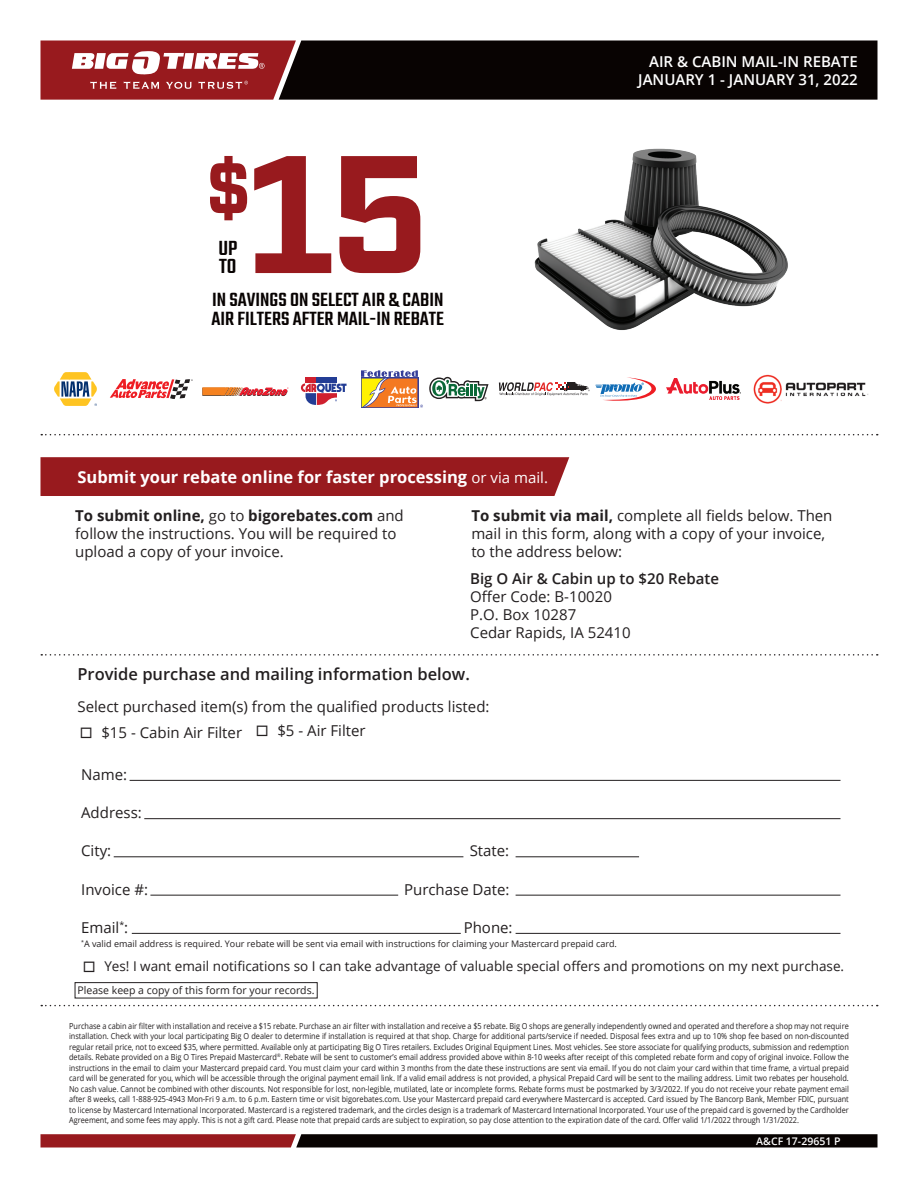
<style>
.page{position:relative;width:918px;height:1188px;background:#fff}
.page>*{position:absolute;margin:0;border:0;box-sizing:border-box;transform-origin:0 0}
.t1{font:700 167.1px "Factoria";color:#981a1e}
.t2{font:700 71.25px "Factoria";color:#981a1e}
.t3{font:500 22.5px/18px "Teko";color:#080302}
.t4{font:500 21px "Teko";color:#080302}
.t5{font:700 16.5px "Open Sans";color:#fff}
.t6{font:600 16.5px "Open Sans";color:#231f20}
.t7{font:15px/18px "Open Sans";color:#231f20}
.t8{font:600 15px/18px "Open Sans";color:#fff;text-align:right}
.t9{font:600 15px "Open Sans";color:#231f20}
.t10{font:13.5px "Open Sans";color:#231f20}
.t11{font:10.5px "Open Sans";color:#231f20}
.t12{font:600 10.5px "Open Sans";color:#fff}
.t13{font:9px "Open Sans";color:#231f20}
.t14{font:8.25px/10.5px "Open Sans";color:#231f20;text-align:justify;scale:.89 1}
.s1{font-weight:400;font-size:15px}
.s2{font-weight:700}
.s3{font-family:"Montserrat";font-size:27px}
</style>
<div class="page">
<svg style="left:40px;top:1134px;width:838px;height:14px;background:#3f1818"></svg>
<svg style="left:41px;top:1005px;width:837px;height:1px"></svg>
<svg style="left:41px;top:654px;width:837px;height:2px"></svg>
<div style="left:40px;top:457px;width:529px;height:39px;background:#981a1e"></div>
<svg style="left:41px;top:434px;width:837px;height:1px"></svg>
<svg style="left:40px;top:40px;width:838px;height:60px;background:#3b1a1a"></svg>
<img style="left:534px;top:148px;width:254px;height:182px">
<svg style="left:54px;top:372px;width:43px;height:34px"></svg>
<svg style="left:110px;top:379px;width:83px;height:20px"></svg>
<svg style="left:202px;top:387px;width:86px;height:10px"></svg>
<svg style="left:300px;top:377px;width:47px;height:28px"></svg>
<svg style="left:361px;top:370px;width:62px;height:38px"></svg>
<svg style="left:429px;top:377px;width:60px;height:24px"></svg>
<svg style="left:499px;top:377px;width:157px;height:24px"></svg>
<img style="left:666px;top:378px;width:75px;height:22px">
<img style="left:753px;top:374px;width:116px;height:30px">
<div style="left:75px;top:982px;width:242px;height:16px;border:1px solid #231f20"></div>
<hr style="left:516px;top:933px;width:325px;height:1px;background:#231f20">
<hr style="left:132px;top:933px;width:329px;height:1px;background:#231f20">
<hr style="left:516px;top:895px;width:325px;height:1px;background:#231f20">
<hr style="left:150px;top:895px;width:248px;height:1px;background:#231f20">
<hr style="left:516px;top:856px;width:123px;height:1px;background:#231f20">
<hr style="left:114px;top:856px;width:349px;height:1px;background:#231f20">
<hr style="left:144px;top:818px;width:697px;height:1px;background:#231f20">
<hr style="left:130px;top:780px;width:711px;height:1px;background:#231f20">
<h2 class="t2" style="left:206px;top:146px;width:46px">$</h2>
<h1 class="t1" style="left:249px;top:115px;width:182px">15</h1>
<h3 class="t4" style="left:211px;top:307px;width:234px">AIR FILTERS AFTER MAIL-IN REBATE</h3>
<h3 class="t3" style="left:218px;top:241px;width:21px">UP<br>TO</h3>
<h3 class="t4" style="left:212px;top:287px;width:233px">IN SAVINGS ON SELECT AIR &amp; CABIN</h3>
<h3 class="t8" style="left:638px;top:52px;width:221px">AIR &amp; CABIN MAIL-IN REBATE<br>JANUARY 1 - JANUARY 31, 2022</h3>
<h3 class="t5" style="left:77px;top:465px;width:472px">Submit your rebate online for faster processing <span class="s1">or via mail.</span></h3>
<h3 class="t7" style="left:75px;top:506px;width:330px"><span class="s2">To submit online,</span> go to <span class="s2">bigorebates.com</span> and follow the instructions. You will be required to upload a copy of your invoice.</h3>
<h3 class="t7" style="left:471px;top:506px;width:363px"><span class="s2">To submit via mail,</span> complete all fields below. Then mail in this form, along with a copy of your invoice, to the address below:</h3>
<h3 class="t9" style="left:470px;top:568px;width:250px">Big O Air &amp; Cabin up to $20 Rebate</h3>
<h3 class="t7" style="left:470px;top:587px;width:162px">Offer Code: B-10020<br>P.O. Box 10287<br>Cedar Rapids, IA 52410</h3>
<h3 class="t6" style="left:77px;top:663px;width:394px">Provide purchase and mailing information below.</h3>
<h3 class="t7" style="left:77px;top:697px;width:414px">Select purchased item(s) from the qualified products listed:</h3>
<h3 class="t7" style="left:78px;top:723px;width:289px"><span class="s3">□</span> $15 - Cabin Air Filter <span class="s3">□</span> $5 - Air Filter</h3>
<h3 class="t7" style="left:81px;top:765px;width:48px">Name:</h3>
<h3 class="t7" style="left:81px;top:803px;width:62px">Address:</h3>
<h3 class="t7" style="left:81px;top:842px;width:32px">City:</h3>
<h3 class="t7" style="left:470px;top:842px;width:41px">State:</h3>
<h3 class="t7" style="left:81px;top:880px;width:68px">Invoice #:</h3>
<h3 class="t7" style="left:404px;top:880px;width:107px">Purchase Date:</h3>
<h3 class="t7" style="left:81px;top:918px;width:49px">Email<sup>*</sup>:</h3>
<h3 class="t7" style="left:464px;top:918px;width:50px">Phone:</h3>
<p class="t13" style="left:81px;top:937px;width:537px"><sup>*</sup>A valid email address is required. Your rebate will be sent via email with instructions for claiming your Mastercard prepaid card.</p>
<h3 class="t10" style="left:81px;top:957px;width:765px"><span class="s3">□</span> Yes! I want email notifications so I can take advantage of valuable special offers and promotions on my next purchase.</h3>
<p class="t11" style="left:77px;top:983px;width:239px">Please keep a copy of this form for your records.</p>
<p class="t14" style="left:69px;top:1020px;width:878px">Purchase a cabin air filter with installation and receive a $15 rebate. Purchase an air filter with installation and receive a $5 rebate. Big O shops are generally independently owned and operated and therefore a shop may not require installation. Check with your local participating Big O dealer to determine if installation is required at that shop. Charge for additional parts/service if needed. Disposal fees extra and up to 10% shop fee based on non-discounted regular retail price, not to exceed $35, where permitted. Available only at participating Big O Tires retailers. Excludes Original Equipment Lines. Most vehicles. See store associate for qualifying products, submission and redemption details. Rebate provided on a Big O Tires Prepaid Mastercard<sup>®</sup>. Rebate will be sent to customer’s email address provided above within 8-10 weeks after receipt of this completed rebate form and copy of original invoice. Follow the instructions in the email to claim your Mastercard prepaid card. You must claim your card within 3 months from the date these instructions are sent via email. If you do not claim your card within that time frame, a virtual prepaid card will be generated for you, which will be accessible through the original payment email link. If a valid email address is not provided, a physical Prepaid Card will be sent to the mailing address. Limit two rebates per household.<br>No cash value. Cannot be combined with other discounts. Not responsible for lost, non-legible, mutilated, late or incomplete forms. Rebate forms must be postmarked by 3/3/2022. If you do not receive your rebate payment email after 8 weeks, call 1-888-925-4943 Mon-Fri 9 a.m. to 6 p.m. Eastern time or visit bigorebates.com. Use your Mastercard prepaid card everywhere Mastercard is accepted. Card issued by The Bancorp Bank, Member FDIC, pursuant to license by Mastercard International Incorporated. Mastercard is a registered trademark, and the circles design is a trademark of Mastercard International Incorporated. Your use of the prepaid card is governed by the Cardholder Agreement, and some fees may apply. This is not a gift card. Please note that prepaid cards are subject to expiration, so pay close attention to the expiration date of the card. Offer valid 1/1/2022 through 1/31/2022.</p>
<p class="t12" style="left:756px;top:1134px;width:86px">A&amp;CF 17-29651 P</p>
</div>
